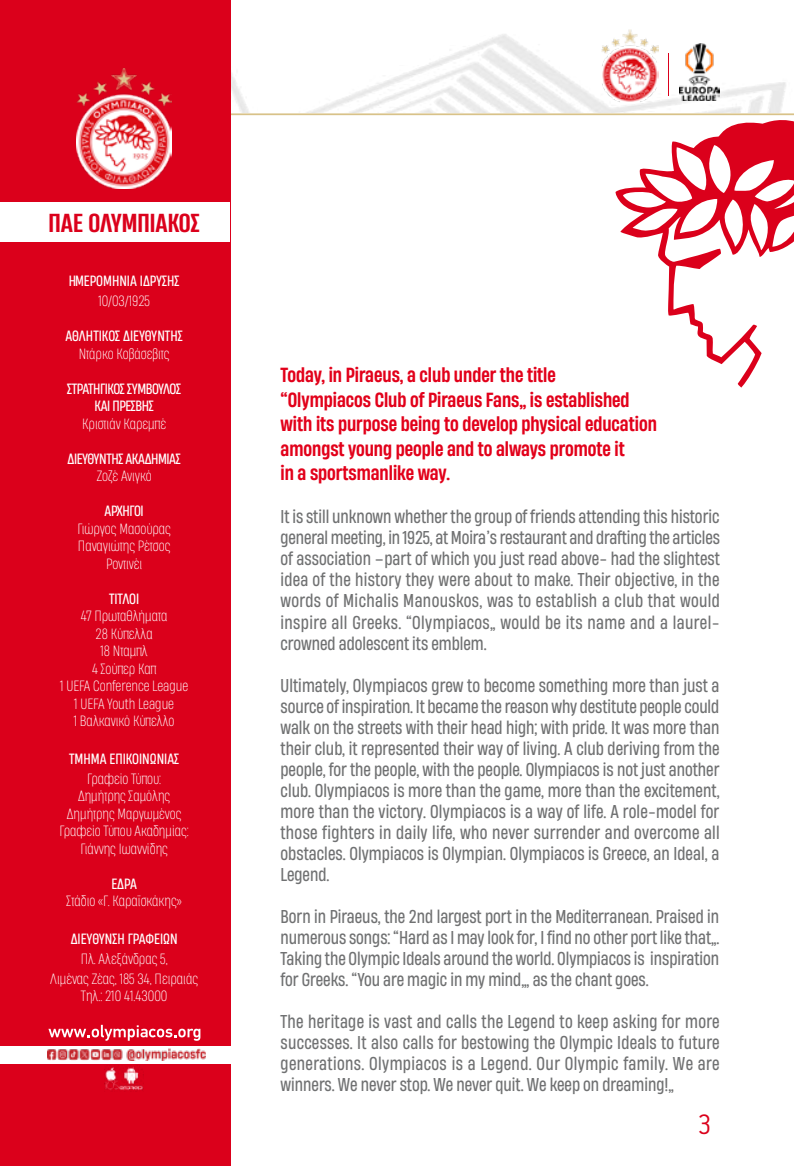
<style>
.page{position:relative;width:794px;height:1166px;background:#fff}
.page>*{position:absolute;margin:0;border:0;box-sizing:border-box;transform-origin:0 0}
.t1{font:300 31.5px "PF Handbook Pro";color:#db001b}
.t2{font:500 24.5px "Heading Now 45";color:#db001b;scale:1.21 1}
.t3{font:500 19.25px/24.5px "Heading Now 55";color:#e2001a}
.t4{font:17.5px/21px "Heading Now 54";color:#707172;text-align:justify}
.t5{font:300 14px/17.5px "Heading Now 52";color:#fff;text-align:center}
.t6{font:14px "Heading Now 54";color:#fff}
.t7{font:14px/17.5px "Heading Now 54";letter-spacing:-.025em;color:#fff;text-align:center}
</style>
<div class="page">
<hr style="left:0;top:113px;width:794px;height:2px;background:#d8c289">
<img style="left:680px;top:43px;width:39px;height:58px">
<img style="left:602px;top:30px;width:57px;height:73px">
<hr style="left:668px;top:54px;width:1px;height:42px;background:#db001b">
<div style="left:0;top:0;width:231px;height:1166px;background:#db001b"></div>
<img style="left:77px;top:69px;width:94px;height:120px">
<img style="left:104px;top:1066px;width:39px;height:25px">
<svg style="left:48px;top:1025px;width:152px;height:16px"></svg>
<div style="left:0;top:1046px;width:231px;height:17px;background:#fff"></div>
<img style="left:48px;top:1049px;width:158px;height:11px">
<div style="left:0;top:202px;width:230px;height:40px;background:#fff"></div>
<svg style="left:614px;top:115px;width:180px;height:273px"></svg>
<h2 class="t2" style="left:49px;top:206px;width:126px">ΠΑΕ ΟΛΥΜΠΙΑΚΟΣ</h2>
<p class="t6" style="left:69px;top:271px;width:112px">ΗΜΕΡΟΜΗΝΊΑ ΊΔΡΥΣΗΣ</p>
<p class="t5" style="left:98px;top:292px;width:53px">10/03/1925</p>
<p class="t6" style="left:66px;top:326px;width:119px">ΑΘΛΗΤΙΚΌΣ ΔΙΕΥΘΥΝΤΉΣ</p>
<p class="t5" style="left:79px;top:344px;width:92px">Ντάρκο Κοβάσεβιτς</p>
<p class="t7" style="left:67px;top:379px;width:115px">ΣΤΡΑΤΗΓΙΚΌΣ ΣΎΜΒΟΥΛΟΣ<br>ΚΑΙ ΠΡΈΣΒΗΣ</p>
<p class="t5" style="left:82px;top:414px;width:85px">Κριστιάν Καρεμπέ</p>
<p class="t7" style="left:68px;top:449px;width:115px">ΔΙΕΥΘΥΝΤΗΣ ΑΚΑΔΗΜΙΑΣ</p>
<p class="t5" style="left:97px;top:467px;width:56px">Ζοζέ Ανιγκό</p>
<p class="t7" style="left:105px;top:502px;width:41px">ΑΡΧΗΓΟΙ</p>
<p class="t5" style="left:77px;top:519px;width:95px">Γιώργος Μασούρας<br>Παναγιώτης Ρέτσος<br>Ροντινέι</p>
<p class="t7" style="left:109px;top:589px;width:32px">ΤΊΤΛΟΙ</p>
<p class="t5" style="left:60px;top:607px;width:129px">47 Πρωταθλήματα<br>28 Κύπελλα<br>18 Νταμπλ<br>4 Σούπερ Καπ<br>1 UEFA Conference League<br>1 UEFA Youth League<br>1 Βαλκανικό Κύπελλο</p>
<p class="t6" style="left:69px;top:749px;width:112px">ΤΜΗΜΑ ΕΠΙΚΟΙΝΩΝΊΑΣ</p>
<p class="t5" style="left:60px;top:769px;width:131px">Γραφείο Τύπου:<br>Δημήτρης Σαμόλης<br>Δημήτρης Μαργωμένος<br>Γραφείο Τύπου Ακαδημίας:<br>Γιάννης Ιωαννίδης</p>
<p class="t7" style="left:111px;top:874px;width:27px">ΈΔΡΑ</p>
<p class="t5" style="left:67px;top:892px;width:117px">Στάδιο «Γ. Καραϊσκάκης»</p>
<p class="t6" style="left:71px;top:929px;width:108px">ΔΙΕΎΘΥΝΣΗ ΓΡΑΦΕΊΩΝ</p>
<p class="t5" style="left:50px;top:948px;width:149px;line-height:19.9px">Πλ. Αλεξάνδρας 5,<br>Λιμένας Ζέας, 185 34, Πειραιάς</p>
<p class="t5" style="left:81px;top:987px;width:88px">Τηλ.: 210 41.43000</p>
<p class="t3" style="left:280px;top:362px;width:378px">Today, in Piraeus, a club under the title<br>“Olympiacos Club of Piraeus Fans” is established with its purpose being to develop physical education amongst young people and to always promote it<br>in a sportsmanlike way.</p>
<p class="t4" style="left:280px;top:506px;width:441px">It is still unknown whether the group of friends attending this historic general meeting, in 1925, at Moira’s restaurant and drafting the articles of association –part of which you just read above- had the slightest idea of the history they were about to make. Their objective, in the words of Michalis Manouskos, was to establish a club that would inspire all Greeks. “Olympiacos” would be its name and a laurel&shy;crowned adolescent its emblem.</p>
<p class="t4" style="left:280px;top:674px;width:441px">Ultimately, Olympiacos grew to become something more than just a source of inspiration. It became the reason why destitute people could walk on the streets with their head high; with pride. It was more than their club, it represented their way of living. A club deriving from the people, for the people, with the people. Olympiacos is not just another club. Olympiacos is more than the game, more than the excitement, more than the victory. Olympiacos is a way of life. A role-model for those fighters in daily life, who never surrender and overcome all obstacles. Olympiacos is Olympian. Olympiacos is Greece, an Ideal, a Legend.</p>
<p class="t4" style="left:280px;top:905px;width:440px">Born in Piraeus, the 2nd largest port in the Mediterranean. Praised in numerous songs: “Hard as I may look for, I find no other port like that”.<br>Taking the Olympic Ideals around the world. Olympiacos is inspiration for Greeks. “You are magic in my mind”, as the chant goes.</p>
<p class="t4" style="left:280px;top:1010px;width:441px">The heritage is vast and calls the Legend to keep asking for more successes. It also calls for bestowing the Olympic Ideals to future generations. Olympiacos is a Legend. Our Olympic family. We are winners. We never stop. We never quit. We keep on dreaming!”</p>
<h1 class="t1" style="left:697px;top:1105px;width:16px">3</h1>
</div>
